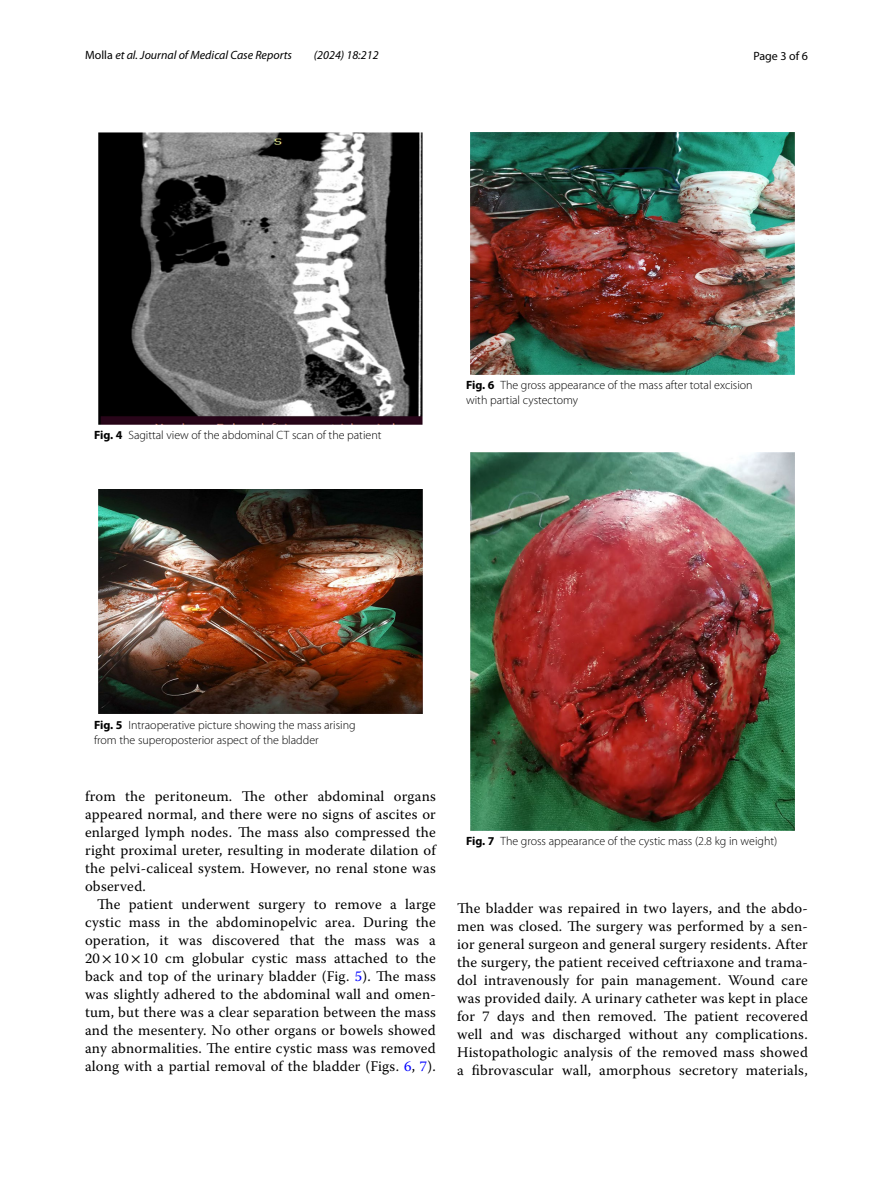
<style>
.page{position:relative;width:893px;height:1187px;background:#fff}
.page>*{position:absolute;margin:0;border:0;box-sizing:border-box;transform-origin:0 0}
.t1{font:14.7px/18px "Warnock Pro";letter-spacing:.015em;color:#000;text-align:justify}
.t2{font:300 12px/15px "Myriad Pro";color:#000}
.t3{font:italic 12px "Myriad Pro";color:#000}
.t4{font:12px "Myriad Pro";color:#000}
.s1{font-style:normal}
.s2{font-weight:700}
.s3{font-family:"STIX"}
.s4{color:#00f}
</style>
<div class="page">
<img style="left:99px;top:133px;width:323px;height:291px">
<img style="left:99px;top:489px;width:323px;height:224px">
<img style="left:471px;top:133px;width:323px;height:241px">
<img style="left:471px;top:452px;width:323px;height:378px">
<p class="t3" style="left:85px;top:48px;width:208px"><span class="s1">Molla</span> et al. Journal of Medical Case Reports</p>
<p class="t3" style="left:314px;top:48px;width:66px">(2024) 18:212</p>
<p class="t4" style="left:753px;top:48px;width:56px">Page 3 of 6</p>
<p class="t2" style="left:94px;top:428px;width:289px"><span class="s2">Fig. 4</span> Sagittal view of the abdominal CT scan of the patient</p>
<p class="t2" style="left:466px;top:378px;width:288px"><span class="s2">Fig. 6</span> The gross appearance of the mass after total excision with partial cystectomy</p>
<p class="t2" style="left:94px;top:717px;width:263px"><span class="s2">Fig. 5</span> Intraoperative picture showing the mass arising from the superoposterior aspect of the bladder</p>
<p class="t1" style="left:85px;top:786px;width:352px">from the peritoneum. The other abdominal organs appeared normal, and there were no signs of ascites or enlarged lymph nodes. The mass also compressed the right proximal ureter, resulting in moderate dilation of the pelvi-caliceal system. However, no renal stone was observed.</p>
<p class="t1" style="left:85px;top:894px;width:352px;text-indent:12px">The patient underwent surgery to remove a large cystic mass in the abdominopelvic area. During the operation, it was discovered that the mass was a 20<span class="s3">×</span>10<span class="s3">×</span>10 cm globular cystic mass attached to the back and top of the urinary bladder (Fig. <span class="s4">5</span>). The mass was slightly adhered to the abdominal wall and omen&shy;tum, but there was a clear separation between the mass and the mesentery. No other organs or bowels showed any abnormalities. The entire cystic mass was removed along with a partial removal of the bladder (Figs. <span class="s4">6</span>, <span class="s4">7</span>).</p>
<p class="t1" style="left:457px;top:899px;width:352px">The bladder was repaired in two layers, and the abdo&shy;men was closed. The surgery was performed by a sen&shy;ior general surgeon and general surgery residents. After the surgery, the patient received ceftriaxone and trama&shy;dol intravenously for pain management. Wound care was provided daily. A urinary catheter was kept in place for 7 days and then removed. The patient recovered well and was discharged without any complications.<br>Histopathologic analysis of the removed mass showed a fibrovascular wall, amorphous secretory materials,</p>
<p class="t2" style="left:466px;top:833px;width:313px"><span class="s2">Fig. 7</span> The gross appearance of the cystic mass (2.8 kg in weight)</p>
</div>
